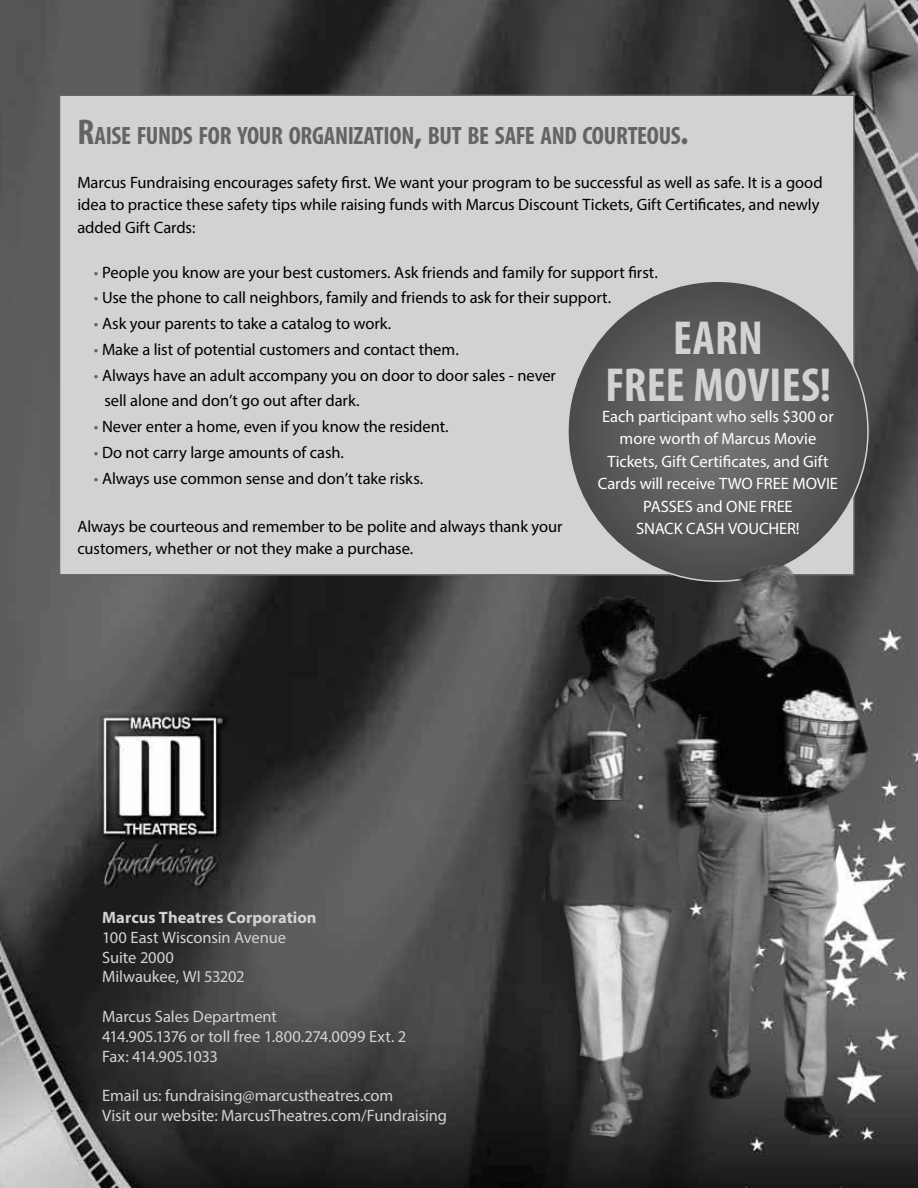
<style>
.page{position:relative;width:918px;height:1188px;background:#fff}
.page>*{position:absolute;margin:0;border:0;box-sizing:border-box;transform-origin:0 0}
.t1{font:700 condensed 48px/46.5px "Myriad Pro";letter-spacing:.005em;color:#d2d2d2;text-align:center}
.t2{font:700 condensed 25.2px "Myriad Pro";letter-spacing:-.015em;color:#646464}
.t3{font:16.5px/22.5px "Myriad Pro";letter-spacing:-.005em;color:#000}
.t4{font:16.5px/19.8px "Myriad Pro";letter-spacing:-.005em;color:#d2d2d2}
.t5{font:16.5px/22.5px "Myriad Pro";letter-spacing:-.005em;color:#fff;text-align:center}
.t6{font:700 16.5px "Myriad Pro";color:#d2d2d2}
.s1{font-size:36px}
.s2{color:#646464}
</style>
<div class="page">
<img style="left:0;top:0;width:918px;height:1188px">
<div style="left:59px;top:94px;width:796px;height:482px;background:#d2d2d2;border:2px solid #646464"></div>
<svg style="left:568px;top:281px;width:300px;height:300px;background:#5b5b5b"></svg>
<img style="left:609px;top:563px;width:165px;height:119px">
<h2 class="t2" style="left:77px;top:120px;width:613px"><span class="s1">R</span>AISE FUNDS FOR YOUR ORGANIZATION<span class="s1">,</span> BUT BE SAFE AND COURTEOUS<span class="s1">.</span></h2>
<p class="t3" style="left:77px;top:171px;width:747px">Marcus Fundraising encourages safety first. We want your program to be successful as well as safe. It is a good idea to practice these safety tips while raising funds with Marcus Discount Tickets, Gift Certificates, and newly added Gift Cards:</p>
<p class="t3" style="left:94px;top:261px;width:565px"><span class="s2">•</span> People you know are your best customers. Ask friends and family for support first.</p>
<p class="t3" style="left:94px;top:286px;width:519px"><span class="s2">•</span> Use the phone to call neighbors, family and friends to ask for their support.</p>
<p class="t3" style="left:94px;top:312px;width:299px"><span class="s2">•</span> Ask your parents to take a catalog to work.</p>
<p class="t3" style="left:94px;top:338px;width:366px"><span class="s2">•</span> Make a list of potential customers and contact them.</p>
<p class="t3" style="left:104px;top:362px;width:453px;line-height:25.8px;text-indent:-10px"><span class="s2">•</span> Always have an adult accompany you on door to door sales - never sell alone and don’t go out after dark.</p>
<p class="t3" style="left:94px;top:415px;width:356px"><span class="s2">•</span> Never enter a home, even if you know the resident.</p>
<p class="t3" style="left:94px;top:441px;width:252px"><span class="s2">•</span> Do not carry large amounts of cash.</p>
<p class="t3" style="left:94px;top:467px;width:331px"><span class="s2">•</span> Always use common sense and don’t take risks.</p>
<p class="t3" style="left:77px;top:515px;width:487px">Always be courteous and remember to be polite and always thank your customers, whether or not they make a purchase.</p>
<h1 class="t1" style="left:605px;top:314px;width:227px">EARN<br>FREE MOVIES!</h1>
<p class="t5" style="left:598px;top:404px;width:242px">Each participant who sells $300 or more worth of Marcus Movie<br>Tickets, Gift Certificates, and Gift<br>Cards will receive TWO FREE MOVIE<br>PASSES and ONE FREE<br>SNACK CASH VOUCHER!</p>
<p class="t6" style="left:102px;top:907px;width:216px">Marcus Theatres Corporation</p>
<p class="t4" style="left:102px;top:927px;width:185px">100 East Wisconsin Avenue<br>Suite 2000<br>Milwaukee, WI 53202</p>
<p class="t4" style="left:102px;top:1006px;width:306px">Marcus Sales Department<br>414.905.1376 or toll free 1.800.274.0099 Ext. 2<br>Fax: 414.905.1033</p>
<p class="t4" style="left:102px;top:1085px;width:346px">Email us: fundraising@marcustheatres.com<br>Visit our website: MarcusTheatres.com/Fundraising</p>
</div>
